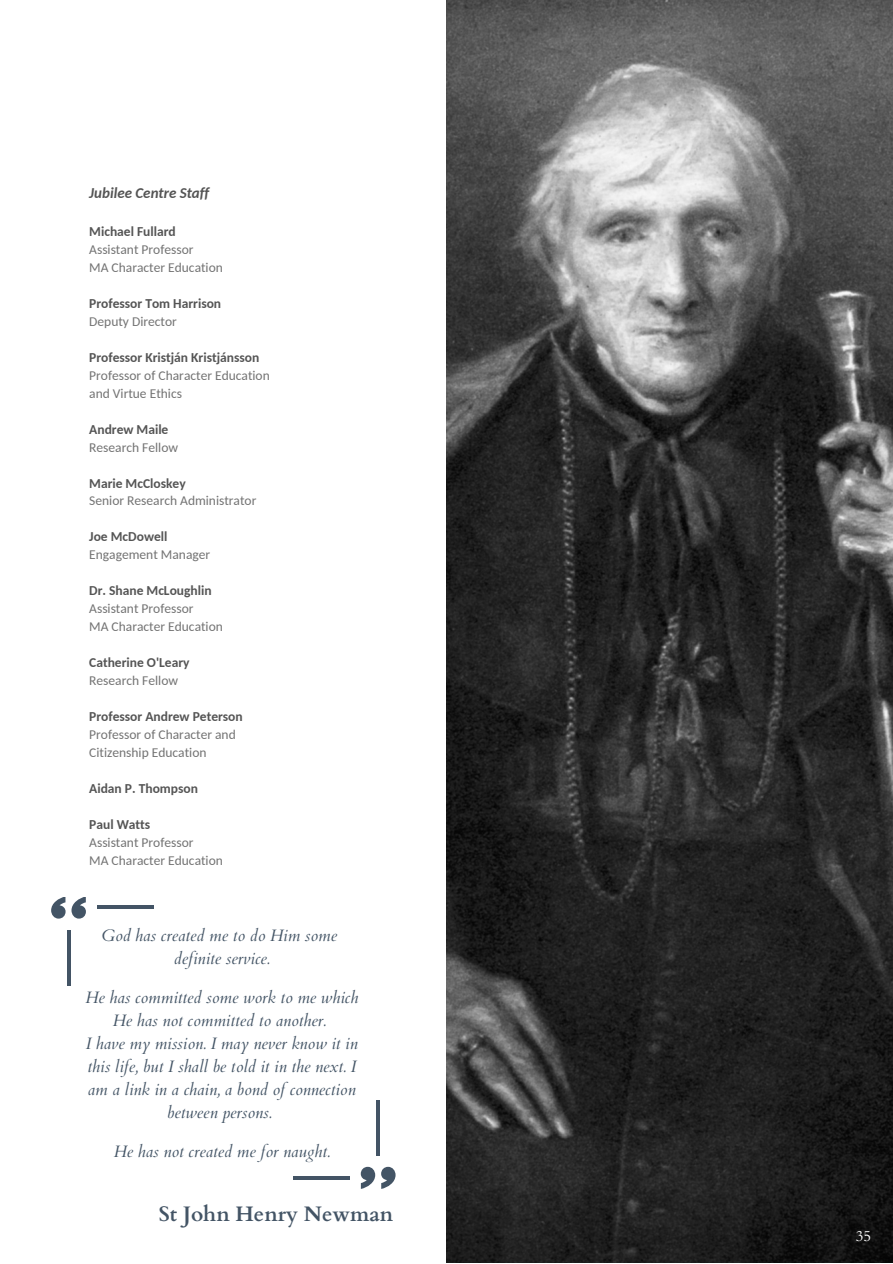
<style>
.page{position:relative;width:893px;height:1264px;background:#fff}
.page>*{position:absolute;margin:0;border:0;box-sizing:border-box;transform-origin:0 0}
.t1{font:700 21px "Cardo";color:#435465}
.t2{font:italic 16.5px/23px "Cardo";color:#435465;text-align:center}
.t3{font:italic 700 15px "Carlito";color:#545454}
.t4{font:15px "Cardo";color:#fff}
.t5{font:13.5px/18px "Carlito";color:#737373}
.t6{font:700 13.5px "Carlito";color:#545454}
</style>
<div class="page">
<img style="left:446px;top:0;width:446px;height:1262px">
<hr style="left:293px;top:1176px;width:57px;height:3px;background:#435465">
<hr style="left:376px;top:1099px;width:4px;height:56px;background:#435465">
<svg style="left:361px;top:1166px;width:14px;height:22px"></svg>
<svg style="left:381px;top:1166px;width:14px;height:22px"></svg>
<hr style="left:97px;top:905px;width:56px;height:4px;background:#435465">
<hr style="left:67px;top:929px;width:3px;height:56px;background:#435465">
<svg style="left:51px;top:897px;width:35px;height:21px"></svg>
<p class="t3" style="left:89px;top:187px;width:122px">Jubilee Centre Staff</p>
<p class="t6" style="left:89px;top:225px;width:88px">Michael Fullard</p>
<p class="t5" style="left:89px;top:241px;width:135px">Assistant Professor<br>MA Character Education</p>
<p class="t6" style="left:89px;top:297px;width:133px">Professor Tom Harrison</p>
<p class="t5" style="left:89px;top:313px;width:89px">Deputy Director</p>
<p class="t6" style="left:89px;top:351px;width:171px">Professor Kristján Kristjánsson</p>
<p class="t5" style="left:89px;top:367px;width:182px">Professor of Character Education and Virtue Ethics</p>
<p class="t6" style="left:89px;top:423px;width:81px">Andrew Maile</p>
<p class="t5" style="left:89px;top:439px;width:90px">Research Fellow</p>
<p class="t6" style="left:89px;top:477px;width:98px">Marie McCloskey</p>
<p class="t5" style="left:89px;top:493px;width:169px">Senior Research Administrator</p>
<p class="t6" style="left:89px;top:531px;width:80px">Joe McDowell</p>
<p class="t5" style="left:89px;top:547px;width:122px">Engagement Manager</p>
<p class="t6" style="left:89px;top:585px;width:124px">Dr. Shane McLoughlin</p>
<p class="t5" style="left:89px;top:601px;width:135px">Assistant Professor<br>MA Character Education</p>
<p class="t6" style="left:89px;top:657px;width:102px">Catherine O'Leary</p>
<p class="t5" style="left:89px;top:673px;width:90px">Research Fellow</p>
<p class="t6" style="left:89px;top:711px;width:155px">Professor Andrew Peterson</p>
<p class="t5" style="left:89px;top:727px;width:148px">Professor of Character and<br>Citizenship Education</p>
<p class="t6" style="left:89px;top:783px;width:110px">Aidan P. Thompson</p>
<p class="t6" style="left:89px;top:819px;width:62px">Paul Watts</p>
<p class="t5" style="left:89px;top:835px;width:135px">Assistant Professor<br>MA Character Education</p>
<p class="t2" style="left:102px;top:924px;width:237px">God has created me to do Him some definite service.</p>
<p class="t2" style="left:85px;top:986px;width:274px">He has committed some work to me which He has not committed to another.<br>I have my mission. I may never know it in this life, but I shall be told it in the next. I am a link in a chain, a bond of connection between persons.</p>
<p class="t2" style="left:114px;top:1139px;width:218px">He has not created me for naught.</p>
<h1 class="t1" style="left:159px;top:1200px;width:236px">St John Henry Newman</h1>
<p class="t4" style="left:855px;top:1225px;width:17px">35</p>
</div>
